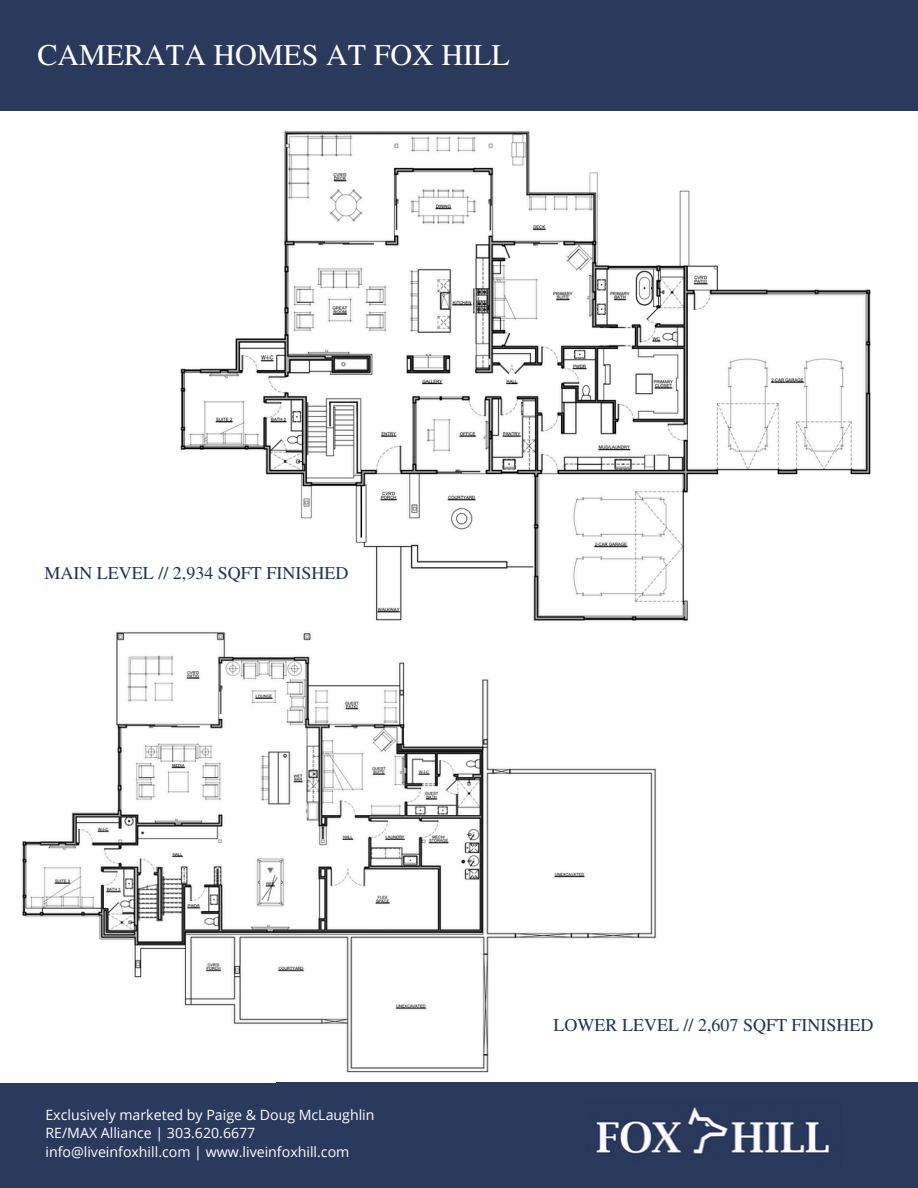
<style>
.page{position:relative;width:918px;height:1188px;background:#fff}
.page>*{position:absolute;margin:0;border:0;box-sizing:border-box;transform-origin:0 0}
.t1{font:30px "Te X Gyre Termes";color:#fff}
.t2{font:18px "Te X Gyre Termes";color:#223256}
.t3{font:14.1px "Open Sans";color:#fff}
</style>
<div class="page">
<div style="left:0;top:0;width:918px;height:110px;background:#2a3a5c"></div>
<div style="left:0;top:1082px;width:918px;height:106px;background:#2a3a5c"></div>
<img style="left:595px;top:1107px;width:234px;height:48px">
<img style="left:180px;top:131px;width:691px;height:490px">
<div style="left:92px;top:594px;width:275px;height:46px;background:#fff"></div>
<img style="left:22px;top:632px;width:634px;height:441px">
<div style="left:0;top:1036px;width:275px;height:46px;background:#fff"></div>
<h1 class="t1" style="left:37px;top:33px;width:474px">CAMERATA HOMES AT FOX HILL</h1>
<p class="t2" style="left:44px;top:560px;width:305px">MAIN LEVEL // 2,934 SQFT FINISHED</p>
<p class="t3" style="left:45px;top:1105px;width:331px">Exclusively marketed by Paige &amp; Doug McLaughlin</p>
<p class="t3" style="left:45px;top:1123px;width:211px">RE/MAX Alliance | 303.620.6677</p>
<h2 class="t3" style="left:45px;top:1142px;width:305px">info@liveinfoxhill.com | www.liveinfoxhill.com</h2>
<h2 class="t2" style="left:554px;top:1012px;width:321px">LOWER LEVEL // 2,607 SQFT FINISHED</h2>
</div>
